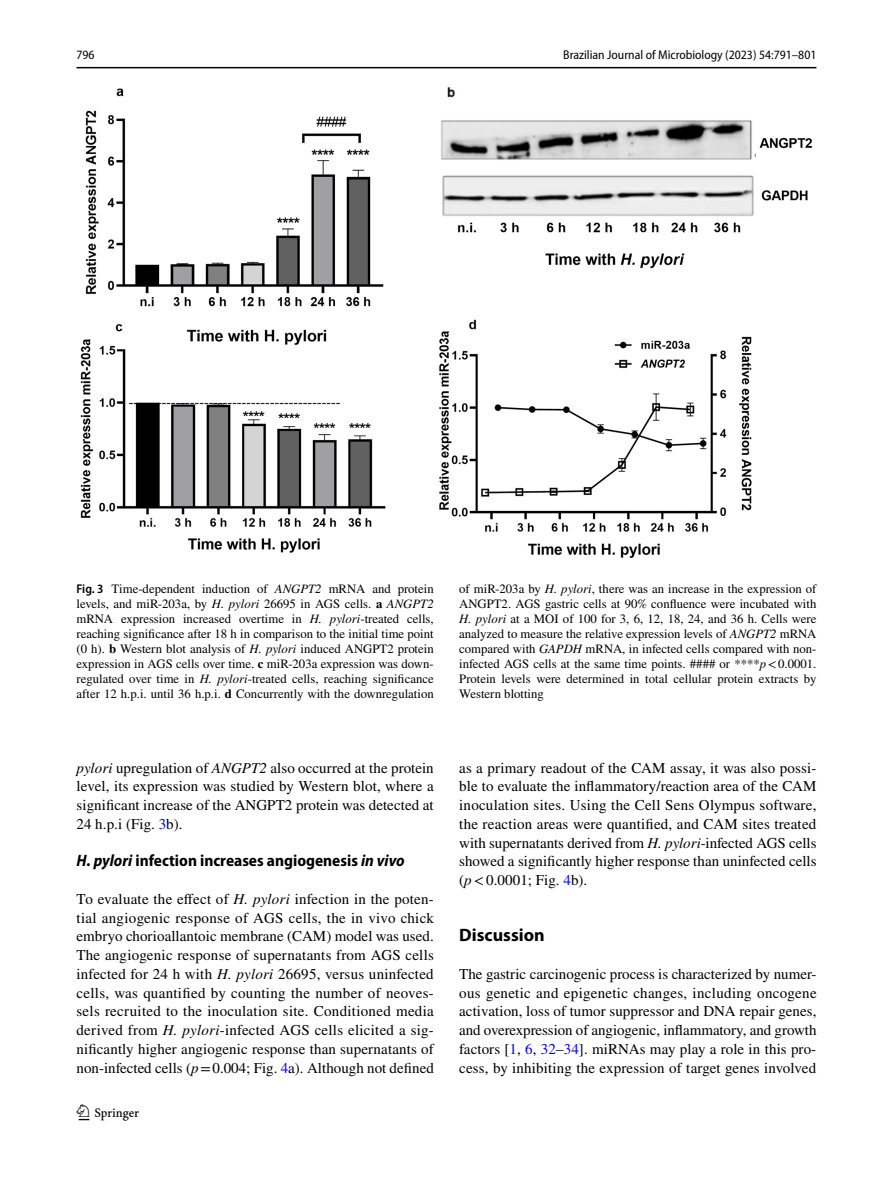
<style>
.page{position:relative;width:893px;height:1187px;background:#fff}
.page>*{position:absolute;margin:0;border:0;box-sizing:border-box;transform-origin:0 0}
.t1{font:22.5px "Springnew Regular 2";color:#000}
.t2{font:700 18px "Myriad Pro";color:#000}
.t3{font:700 semi-condensed 16.5px "Myriad Pro";color:#000}
.t4{font:15px/18.8px "STIX";color:#000;text-align:justify}
.t5{font:12.75px/15px "STIX";color:#000;text-align:justify}
.t6{font:semi-condensed 12.75px "Myriad Pro";color:#000}
.s1{font-family:"Myriad Pro";font-weight:600;font-stretch:semi-condensed}
.s2{font-style:italic}
.s3{font-weight:700}
.s4{color:#00f}
</style>
<div class="page">
<hr style="left:77px;top:67px;width:739px;height:1px;background:#000">
<img style="left:81px;top:87px;width:731px;height:471px">
<p class="t6" style="left:77px;top:48px;width:20px">796</p>
<p class="t6" style="left:563px;top:48px;width:255px">Brazilian Journal of Microbiology (2023) 54:791–801</p>
<p class="t5" style="left:77px;top:582px;width:359px"><span class="s1">Fig. 3</span> Time-dependent induction of <span class="s2">ANGPT2</span> mRNA and protein levels, and miR-203a, by <span class="s2">H. pylori</span> 26695 in AGS cells. <span class="s3">a</span> <span class="s2">ANGPT2 </span>mRNA expression increased overtime in <span class="s2">H. pylori</span>-treated cells, reaching significance after 18 h in comparison to the initial time point (0 h). <span class="s3">b</span> Western blot analysis of <span class="s2">H. pylori</span> induced ANGPT2 protein expression in AGS cells over time. <span class="s3">c</span> miR-203a expression was down&shy;regulated over time in <span class="s2">H. pylori</span>-treated cells, reaching significance after 12 h.p.i. until 36 h.p.i. <span class="s3">d</span> Concurrently with the downregulation</p>
<p class="t5" style="left:459px;top:582px;width:359px">of miR-203a by <span class="s2">H. pylori</span>, there was an increase in the expression of ANGPT2. AGS gastric cells at 90% confluence were incubated with <span class="s2">H. pylori</span> at a MOI of 100 for 3, 6, 12, 18, 24, and 36 h. Cells were analyzed to measure the relative expression levels of <span class="s2">ANGPT2</span> mRNA compared with <span class="s2">GAPDH</span> mRNA, in infected cells compared with non&shy;infected AGS cells at the same time points. #### or ****<span class="s2">p</span>&lt;0.0001.<br>Protein levels were determined in total cellular protein extracts by Western blotting</p>
<p class="t4" style="left:77px;top:759px;width:359px"><span class="s2">pylori</span> upregulation of <span class="s2">ANGPT2</span> also occurred at the protein level, its expression was studied by Western blot, where a significant increase of the ANGPT2 protein was detected at 24 h.p.i (Fig. <span class="s4">3</span>b).</p>
<p class="t3" style="left:77px;top:851px;width:330px"><span class="s2">H. pylori</span> infection increases angiogenesis <span class="s2">in vivo</span></p>
<p class="t4" style="left:77px;top:890px;width:359px">To evaluate the effect of <span class="s2">H. pylori</span> infection in the poten&shy;tial angiogenic response of AGS cells, the in vivo chick embryo chorioallantoic membrane (CAM) model was used.<br>The angiogenic response of supernatants from AGS cells infected for 24 h with <span class="s2">H. pylori</span> 26695, versus uninfected cells, was quantified by counting the number of neoves&shy;sels recruited to the inoculation site. Conditioned media derived from <span class="s2">H. pylori</span>-infected AGS cells elicited a sig&shy;nificantly higher angiogenic response than supernatants of non-infected cells (<span class="s2">p</span>=0.004; Fig. <span class="s4">4</span>a). Although not defined</p>
<h1 class="t1" style="left:79px;top:1104px;width:62px">1 3</h1>
<p class="t4" style="left:459px;top:759px;width:359px">as a primary readout of the CAM assay, it was also possi&shy;ble to evaluate the inflammatory/reaction area of the CAM inoculation sites. Using the Cell Sens Olympus software, the reaction areas were quantified, and CAM sites treated with supernatants derived from <span class="s2">H. pylori</span>-infected AGS cells showed a significantly higher response than uninfected cells (<span class="s2">p</span>&lt;0.0001; Fig. <span class="s4">4</span>b).</p>
<p class="t2" style="left:459px;top:923px;width:87px">Discussion</p>
<p class="t4" style="left:459px;top:965px;width:359px">The gastric carcinogenic process is characterized by numer&shy;ous genetic and epigenetic changes, including oncogene activation, loss of tumor suppressor and DNA repair genes, and overexpression of angiogenic, inflammatory, and growth factors [<span class="s4">1</span>, <span class="s4">6</span>, <span class="s4">32</span>–<span class="s4">34</span>]. miRNAs may play a role in this pro&shy;cess, by inhibiting the expression of target genes involved</p>
</div>
